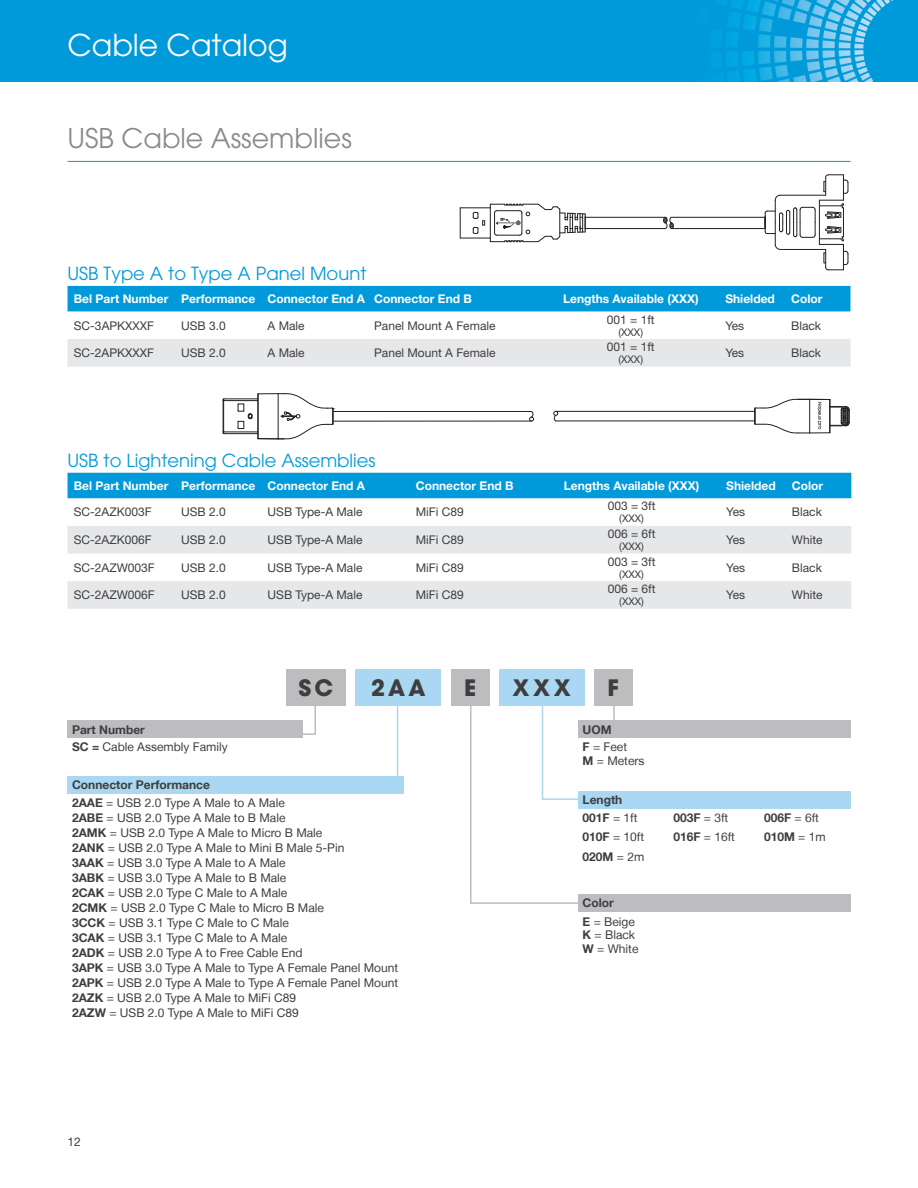
<style>
.page{position:relative;width:918px;height:1188px;background:#fff}
.page>*{position:absolute;margin:0;border:0;box-sizing:border-box;transform-origin:0 0}
.t1{font:30px "ITC Avant Garde Pro";color:#fff}
.t2{font:27px "ITC Avant Garde Pro";color:#898c8d}
.t3{font:700 22.5px "ITC Avant Garde Std";letter-spacing:.155em;color:#3e3e3f}
.t4{font:18px "ITC Avant Garde Pro";color:#009ada}
.t5{font:12px/15px "Helvetica Neue LT";color:#3e3e3f}
.t6{font:12px "Helvetica Neue LT Pro";color:#3e3e3f}
.t7{font:700 12px "Helvetica Neue LT Pro";color:#fff}
.t8{font:700 12px "Helvetica Neue LT";color:#3e3e3f}
.t9{font:10.5px "Helvetica Neue LT Pro";color:#3e3e3f}
.s1{font-weight:700}
.s2{font-family:"Helvetica Neue LT Pro"}
.s3{font-weight:400}
</style>
<div class="page">
<div style="left:0;top:0;width:918px;height:81px;background:#009ada"></div>
<img style="left:727px;top:0;width:167px;height:81px">
<div style="left:594px;top:669px;width:38px;height:36px;background:#bdbcbf"></div>
<div style="left:499px;top:669px;width:85px;height:36px;background:#aad7f1"></div>
<div style="left:286px;top:669px;width:60px;height:36px;background:#bdbcbf"></div>
<div style="left:356px;top:669px;width:85px;height:36px;background:#aad7f1"></div>
<svg style="left:294px;top:700px;width:105px;height:77px"></svg>
<div style="left:68px;top:777px;width:336px;height:17px;background:#aad7f1"></div>
<div style="left:68px;top:721px;width:235px;height:17px;background:#bdbcbf"></div>
<svg style="left:612px;top:705px;width:15px;height:16px"></svg>
<div style="left:578px;top:721px;width:273px;height:17px;background:#bdbcbf"></div>
<div style="left:578px;top:791px;width:273px;height:17px;background:#aad7f1"></div>
<hr style="left:68px;top:161px;width:783px;height:1px;background:#009ada">
<div style="left:68px;top:286px;width:783px;height:25px;background:#009ada"></div>
<div style="left:68px;top:339px;width:783px;height:28px;background:#e6e7e9"></div>
<div style="left:68px;top:473px;width:783px;height:25px;background:#009ada"></div>
<svg style="left:68px;top:526px;width:783px;height:83px;fill:#e6e7e9"></svg>
<hr style="left:460px;top:208px;width:30px;height:1px;background:#231f20">
<hr style="left:460px;top:238px;width:30px;height:1px;background:#231f20">
<hr style="left:460px;top:208px;width:1px;height:30px;background:#231f20">
<hr style="left:672px;top:228px;width:93px;height:1px;background:#231f20">
<hr style="left:672px;top:217px;width:93px;height:1px;background:#231f20">
<svg style="left:663px;top:217px;width:11px;height:12px"></svg>
<hr style="left:585px;top:217px;width:80px;height:1px;background:#231f20">
<hr style="left:585px;top:228px;width:80px;height:1px;background:#231f20">
<svg style="left:472px;top:203px;width:114px;height:40px"></svg>
<svg style="left:764px;top:174px;width:85px;height:97px"></svg>
<hr style="left:333px;top:411px;width:199px;height:1px;background:#231f20">
<hr style="left:556px;top:411px;width:199px;height:1px;background:#231f20">
<hr style="left:556px;top:421px;width:199px;height:1px;background:#231f20">
<svg style="left:529px;top:411px;width:5px;height:11px"></svg>
<svg style="left:553px;top:411px;width:5px;height:11px"></svg>
<hr style="left:333px;top:421px;width:199px;height:1px;background:#231f20">
<svg style="left:222px;top:393px;width:112px;height:47px"></svg>
<svg style="left:754px;top:399px;width:96px;height:35px"></svg>
<img style="left:816px;top:401px;width:7px;height:29px">
<div style="left:451px;top:669px;width:38px;height:36px;background:#bdbcbf"></div>
<div style="left:578px;top:894px;width:273px;height:17px;background:#bdbcbf"></div>
<svg style="left:469px;top:700px;width:111px;height:204px"></svg>
<h1 class="t1" style="left:68px;top:33px;width:222px">Cable Catalog</h1>
<h2 class="t2" style="left:68px;top:127px;width:286px">USB Cable Assemblies</h2>
<h3 class="t4" style="left:68px;top:266px;width:300px">USB Type A to Type A Panel Mount</h3>
<p class="t7" style="left:74px;top:294px;width:400px">Bel Part Number Performance Connector End A Connector End B</p>
<p class="t7" style="left:563px;top:294px;width:137px">Lengths Available (XXX)</p>
<p class="t7" style="left:725px;top:294px;width:51px">Shielded</p>
<p class="t7" style="left:791px;top:294px;width:33px">Color</p>
<p class="t6" style="left:74px;top:321px;width:82px">SC-3APKXXXF</p>
<p class="t6" style="left:181px;top:321px;width:46px">USB 3.0</p>
<p class="t6" style="left:268px;top:321px;width:39px">A Male</p>
<p class="t6" style="left:374px;top:321px;width:123px">Panel Mount A Female</p>
<p class="t6" style="left:607px;top:315px;width:49px">001 = 1ft</p>
<p class="t9" style="left:618px;top:328px;width:26px">(XXX)</p>
<p class="t6" style="left:725px;top:321px;width:20px">Yes</p>
<p class="t6" style="left:791px;top:321px;width:31px">Black</p>
<p class="t6" style="left:74px;top:349px;width:82px">SC-2APKXXXF</p>
<p class="t6" style="left:181px;top:349px;width:46px">USB 2.0</p>
<p class="t6" style="left:268px;top:349px;width:39px">A Male</p>
<p class="t6" style="left:374px;top:349px;width:123px">Panel Mount A Female</p>
<p class="t6" style="left:607px;top:343px;width:49px">001 = 1ft</p>
<p class="t9" style="left:618px;top:356px;width:26px">(XXX)</p>
<p class="t6" style="left:725px;top:349px;width:20px">Yes</p>
<p class="t6" style="left:791px;top:349px;width:31px">Black</p>
<h3 class="t4" style="left:68px;top:453px;width:309px">USB to Lightening Cable Assemblies</h3>
<p class="t7" style="left:74px;top:481px;width:293px">Bel Part Number Performance Connector End A</p>
<p class="t7" style="left:416px;top:481px;width:99px">Connector End B</p>
<p class="t7" style="left:564px;top:481px;width:137px">Lengths Available (XXX)</p>
<p class="t7" style="left:726px;top:481px;width:51px">Shielded</p>
<p class="t7" style="left:792px;top:481px;width:33px">Color</p>
<p class="t6" style="left:74px;top:508px;width:79px">SC-2AZK003F</p>
<p class="t6" style="left:181px;top:508px;width:46px">USB 2.0</p>
<p class="t6" style="left:268px;top:508px;width:96px">USB Type-A Male</p>
<p class="t6" style="left:416px;top:508px;width:50px">MiFi C89</p>
<p class="t6" style="left:608px;top:502px;width:49px">003 = 3ft</p>
<p class="t9" style="left:619px;top:515px;width:26px">(XXX)</p>
<p class="t6" style="left:726px;top:508px;width:20px">Yes</p>
<p class="t6" style="left:792px;top:508px;width:31px">Black</p>
<p class="t6" style="left:74px;top:535px;width:79px">SC-2AZK006F</p>
<p class="t6" style="left:181px;top:535px;width:46px">USB 2.0</p>
<p class="t6" style="left:268px;top:535px;width:96px">USB Type-A Male</p>
<p class="t6" style="left:416px;top:535px;width:50px">MiFi C89</p>
<p class="t6" style="left:608px;top:529px;width:49px">006 = 6ft</p>
<p class="t9" style="left:619px;top:542px;width:26px">(XXX)</p>
<p class="t6" style="left:74px;top:563px;width:82px">SC-2AZW003F</p>
<p class="t6" style="left:181px;top:563px;width:46px">USB 2.0</p>
<p class="t6" style="left:268px;top:563px;width:96px">USB Type-A Male</p>
<p class="t6" style="left:416px;top:563px;width:50px">MiFi C89</p>
<p class="t6" style="left:608px;top:557px;width:49px">003 = 3ft</p>
<p class="t9" style="left:619px;top:570px;width:26px">(XXX)</p>
<p class="t6" style="left:74px;top:591px;width:82px">SC-2AZW006F</p>
<p class="t6" style="left:181px;top:591px;width:46px">USB 2.0</p>
<p class="t6" style="left:268px;top:591px;width:96px">USB Type-A Male</p>
<p class="t6" style="left:416px;top:591px;width:50px">MiFi C89</p>
<p class="t6" style="left:608px;top:585px;width:49px">006 = 6ft</p>
<p class="t9" style="left:619px;top:598px;width:26px">(XXX)</p>
<p class="t8" style="left:72px;top:725px;width:74px">Part Number</p>
<p class="t5" style="left:72px;top:741px;width:157px"><span class="s1">SC =</span> Cable Assembly Family</p>
<p class="t8" style="left:72px;top:781px;width:140px">Connector Performance</p>
<h3 class="t3" style="left:299px;top:675px;width:36px">SC</h3>
<h3 class="t3" style="left:371px;top:675px;width:56px">2AA</h3>
<h3 class="t3" style="left:513px;top:675px;width:60px">XXX</h3>
<h3 class="t3" style="left:608px;top:675px;width:13px">F</h3>
<h3 class="t3" style="left:464px;top:675px;width:13px">E</h3>
<p class="t8" style="left:583px;top:725px;width:31px">UOM</p>
<p class="t5" style="left:583px;top:742px;width:63px;line-height:13.5px"><span class="s1">F</span> = Feet<br><span class="s1">M</span> = Meters</p>
<p class="t6" style="left:726px;top:535px;width:20px">Yes</p>
<p class="t6" style="left:792px;top:535px;width:32px">White</p>
<p class="t6" style="left:726px;top:563px;width:20px">Yes</p>
<p class="t6" style="left:792px;top:563px;width:31px">Black</p>
<p class="t6" style="left:726px;top:591px;width:20px">Yes</p>
<p class="t6" style="left:792px;top:591px;width:32px">White</p>
<p class="t5" style="left:72px;top:796px;width:328px"><span class="s1">2AAE</span> = USB 2.0 Type A Male to A Male<br><span class="s1">2ABE</span> = USB 2.0 Type A Male to B Male<br><span class="s1">2AMK</span> = USB 2.0 Type A Male to Micro B Male<br><span class="s1">2ANK</span> = USB 2.0 Type A Male to Mini B Male 5-Pin<br><span class="s1">3AAK</span> = USB 3.0 Type A Male to A Male<br><span class="s1">3ABK</span> = USB 3.0 Type A Male to B Male<br><span class="s1">2CAK</span> = USB 2.0 Type C Male to A Male<br><span class="s1">2CMK</span> = USB 2.0 Type C Male to Micro B Male<br><span class="s1">3CCK</span> = USB 3.1 Type C Male to C Male<br><span class="s1">3CAK</span> = USB 3.1 Type C Male to A Male<br><span class="s1">2ADK</span> = USB 2.0 Type A to Free Cable End<br><span class="s1">3APK</span> = USB 3.0 Type A Male to Type A Female Panel Mount <span class="s1">2APK</span> = USB 2.0 Type A Male to Type A Female Panel Mount <span class="s1">2AZK</span> = USB 2.0 Type A Male to <span class="s2">MiFi C89<br></span><span class="s1">2AZW</span> = USB 2.0 Type A Male to <span class="s2">MiFi C89</span></p>
<p class="t6" style="left:68px;top:1138px;width:15px">12</p>
<p class="t8" style="left:583px;top:796px;width:41px">Length</p>
<p class="t8" style="left:583px;top:814px;width:57px">001F <span class="s3">= 1ft</span></p>
<p class="t8" style="left:673px;top:814px;width:57px">003F <span class="s3">= 3ft</span></p>
<p class="t8" style="left:764px;top:814px;width:57px">006F <span class="s3">= 6ft</span></p>
<p class="t5" style="left:583px;top:831px;width:63px"><span class="s1">010F</span> = 10ft</p>
<p class="t5" style="left:673px;top:831px;width:63px"><span class="s1">016F</span> = 16ft</p>
<p class="t8" style="left:764px;top:833px;width:63px">010M <span class="s3">= 1m</span></p>
<p class="t8" style="left:583px;top:852px;width:63px">020M <span class="s3">= 2m</span></p>
<p class="t8" style="left:583px;top:899px;width:33px">Color</p>
<p class="t5" style="left:583px;top:916px;width:57px;line-height:13.5px"><span class="s1">E</span> = Beige<br><span class="s1">K</span> = Black<br><span class="s1">W</span> = White</p>
</div>
